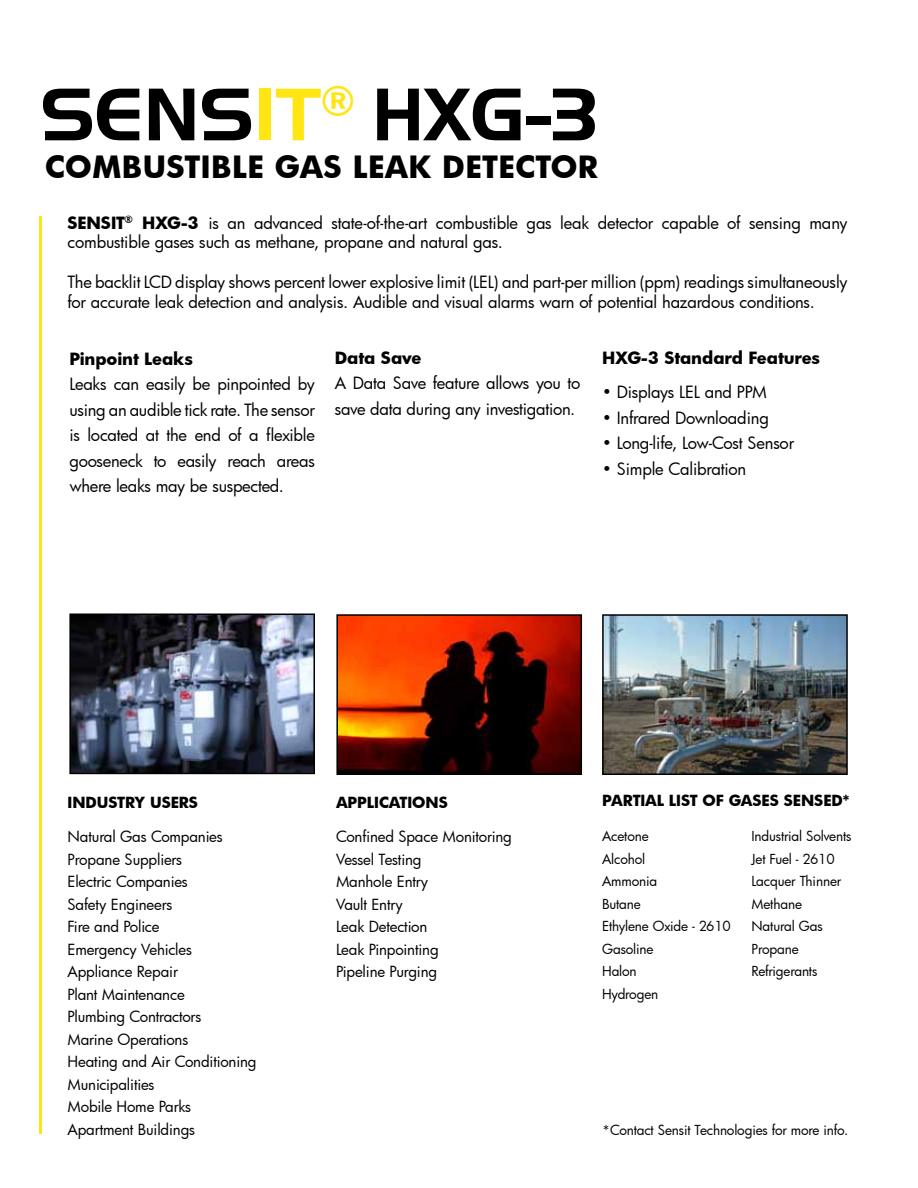
<style>
.page{position:relative;width:918px;height:1188px;background:#fff}
.page>*{position:absolute;margin:0;border:0;box-sizing:border-box;transform-origin:0 0}
.t1{font:72px "Handel Gothic BT";color:#000}
.t2{font:700 30px "Futura";letter-spacing:.01em;color:#000}
.t3{font:16.5px/25.5px "Futura";letter-spacing:-.015em;color:#000}
.t4{font:700 16.5px "Futura";letter-spacing:-.01em;color:#000}
.t5{font:15px/22.5px "Futura";letter-spacing:-.01em;color:#000}
.t6{font:700 15px "Futura";letter-spacing:-.01em;color:#000}
.t7{font:13.5px/22.5px "Futura";letter-spacing:-.015em;color:#000}
.s1{color:#ffe512}
.s2{font-weight:700}
</style>
<div class="page">
<hr style="left:39px;top:216px;width:3px;height:918px;background:#ffe512">
<img style="left:72px;top:617px;width:240px;height:154px">
<div style="left:69px;top:614px;width:246px;height:160px;border:2px solid #000"></div>
<img style="left:339px;top:617px;width:240px;height:155px">
<div style="left:336px;top:614px;width:246px;height:161px;border:2px solid #000"></div>
<img style="left:605px;top:617px;width:240px;height:155px">
<div style="left:602px;top:614px;width:246px;height:161px;border:2px solid #000"></div>
<h1 class="t1" style="left:40px;top:71px;width:558px">SENS<span class="s1">IT</span><sup>®</sup> HXG-3</h1>
<h2 class="t2" style="left:45px;top:146px;width:327px">COMBUSTIBLE Gas lea</h2>
<h2 class="t2" style="left:409px;top:146px;width:191px">k DETECTOR</h2>
<p class="t3" style="left:67px;top:212px;width:782px;line-height:19.8px"><span class="s2">SENSIT</span><sup>®</sup> <span class="s2">HXG-3</span> is an advanced state-of-the-art combustible gas leak detector capable of sensing many combustible gases such as methane, propane and natural gas.</p>
<p class="t3" style="left:67px;top:272px;width:782px;line-height:19.8px">The backlit LCD display shows percent lower explosive limit (LEL) and part-per million (ppm) readings simultaneously for accurate leak detection and analysis. Audible and visual alarms warn of potential hazardous conditions.</p>
<p class="t4" style="left:69px;top:347px;width:125px">Pinpoint Leaks</p>
<p class="t3" style="left:69px;top:371px;width:247px;text-align:justify">Leaks can easily be pinpointed by using an audible tick rate. The sensor is located at the end of a flexible gooseneck to easily reach areas where leaks may be suspected.</p>
<p class="t4" style="left:335px;top:346px;width:88px">Data Save</p>
<p class="t3" style="left:335px;top:370px;width:247px">A Data Save feature allows you to save data during any investigation.</p>
<p class="t4" style="left:602px;top:346px;width:219px">HXG-3 Standard Features</p>
<p class="t3" style="left:602px;top:379px;width:166px">• Displays LEL and PPM</p>
<p class="t3" style="left:602px;top:404px;width:168px">• Infrared Downloading</p>
<p class="t3" style="left:602px;top:430px;width:194px">• Long-life, Low-Cost Sensor</p>
<p class="t3" style="left:602px;top:455px;width:146px">• Simple Calibration</p>
<p class="t6" style="left:68px;top:791px;width:132px">INDUSTRY USERS</p>
<p class="t5" style="left:68px;top:825px;width:191px">Natural Gas Companies<br>Propane Suppliers<br>Electric Companies<br>Safety Engineers<br>Fire and Police<br>Emergency Vehicles<br>Appliance Repair<br>Plant Maintenance<br>Plumbing Contractors<br>Marine Operations<br>Heating and Air Conditioning<br>Municipalities<br>Mobile Home Parks<br>Apartment Buildings</p>
<p class="t6" style="left:336px;top:791px;width:113px">APPLICATIONS</p>
<p class="t5" style="left:336px;top:825px;width:177px">Confined Space Monitoring<br>Vessel Testing<br>Manhole Entry<br>Vault Entry<br>Leak Detection<br>Leak Pinpointing<br>Pipeline Purging</p>
<p class="t6" style="left:602px;top:790px;width:249px">PARTIAL LIST OF GASES SENSED*</p>
<p class="t7" style="left:602px;top:825px;width:130px">Acetone<br>Alcohol<br>Ammonia<br>Butane<br>Ethylene Oxide - 2610<br>Gasoline<br>Halon<br>Hydrogen</p>
<p class="t7" style="left:751px;top:825px;width:102px">Industrial Solvents<br>Jet Fuel - 2610<br>Lacquer Thinner<br>Methane<br>Natural Gas<br>Propane<br>Refrigerants</p>
<p class="t7" style="left:602px;top:1118px;width:248px">*Contact Sensit Technologies for more info.</p>
</div>
